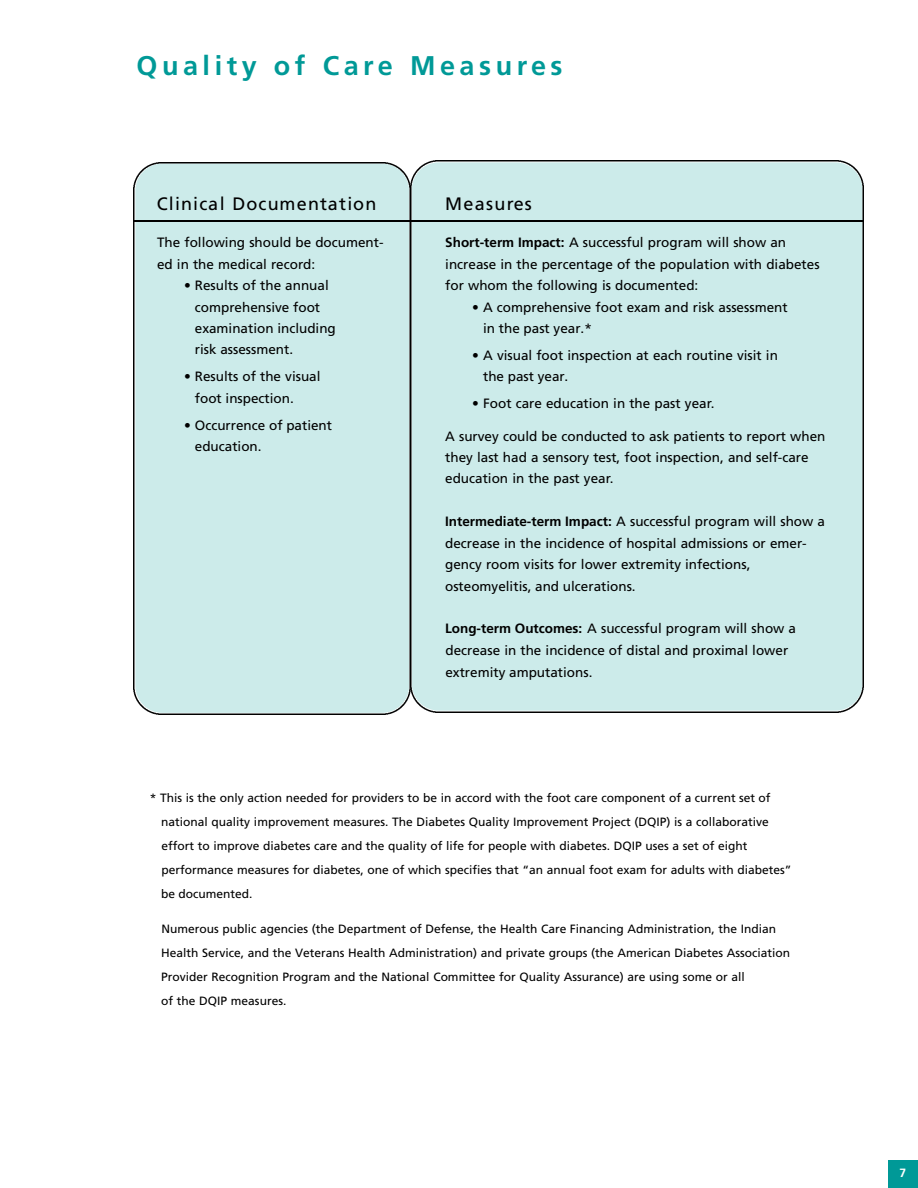
<style>
.page{position:relative;width:918px;height:1188px;background:#fff}
.page>*{position:absolute;margin:0;border:0;box-sizing:border-box;transform-origin:0 0}
.t1{font:700 27px "Frutiger";letter-spacing:.165em;color:#009997}
.t2{font:18px "Frutiger";letter-spacing:.06em;color:#000}
.t3{font:13.5px/21.3px "Frutiger";color:#000}
.t4{font:12px/24px "Frutiger";color:#000}
.t5{font:700 12px "Frutiger";color:#fff}
.s1{font-weight:700}
</style>
<div class="page">
<div style="left:888px;top:1160px;width:30px;height:28px;background:#009997"></div>
<div style="left:134px;top:162px;width:276px;height:552px;background:#ccebea"></div>
<div style="left:410px;top:161px;width:454px;height:551px;background:#ccebea"></div>
<hr style="left:134px;top:220px;width:730px;height:2px;background:#000">
<h1 class="t1" style="left:137px;top:54px;width:428px">Quality of Care Measure s</h1>
<h2 class="t2" style="left:157px;top:196px;width:221px">Clinical Documentation</h2>
<p class="t3" style="left:157px;top:233px;width:228px;line-height:21.8px">The following should be document&shy;ed in the medical record:</p>
<p class="t3" style="left:195px;top:276px;width:143px;text-indent:-11px">• Results of the annual comprehensive foot examination including risk assessment.</p>
<p class="t3" style="left:195px;top:367px;width:127px;text-indent:-11px">• Results of the visual foot inspection.</p>
<p class="t3" style="left:195px;top:415px;width:139px;text-indent:-11px">• Occurrence of patient education.</p>
<h2 class="t2" style="left:445px;top:196px;width:88px">M e a s u re s</h2>
<p class="t3" style="left:445px;top:233px;width:376px"><span class="s1">Short-term Impact:</span> A successful program will show an increase in the percentage of the population with diabetes for whom the following is documented:</p>
<p class="t3" style="left:483px;top:297px;width:306px;text-indent:-11px">• A comprehensive foot exam and risk assessment in the past year.*</p>
<p class="t3" style="left:483px;top:346px;width:296px;text-indent:-11px">• A visual foot inspection at each routine visit in the past year.</p>
<p class="t3" style="left:472px;top:394px;width:244px">• Foot care education in the past year.</p>
<p class="t3" style="left:445px;top:426px;width:382px">A survey could be conducted to ask patients to report when they last had a sensory test, foot inspection, and self-care education in the past year.</p>
<p class="t3" style="left:445px;top:512px;width:381px"><span class="s1">Intermediate-term Impact:</span> A successful program will show a decrease in the incidence of hospital admissions or emer&shy;gency room visits for lower extremity infections, osteomyelitis, and ulcerations.</p>
<p class="t3" style="left:445px;top:619px;width:352px"><span class="s1">Long-term Outcomes:</span> A successful program will show a decrease in the incidence of distal and proximal lower extremity amputations.</p>
<p class="t4" style="left:161px;top:787px;width:632px;text-indent:-11px">* This is the only action needed for providers to be in accord with the foot care component of a current set of national quality improvement measures. The Diabetes Quality Improvement Project (DQIP) is a collaborative effort to improve diabetes care and the quality of life for people with diabetes. DQIP uses a set of eight performance measures for diabetes, one of which specifies that “an annual foot exam for adults with diabetes” be documented.</p>
<p class="t4" style="left:161px;top:917px;width:630px">Numerous public agencies (the Department of Defense, the Health Care Financing Administration, the Indian Health Service, and the Veterans Health Administration) and private groups (the American Diabetes Association Provider Recognition Program and the National Committee for Quality Assurance) are using some or all<br>of the DQIP measures.</p>
<p class="t5" style="left:899px;top:1168px;width:8px">7</p>
</div>
